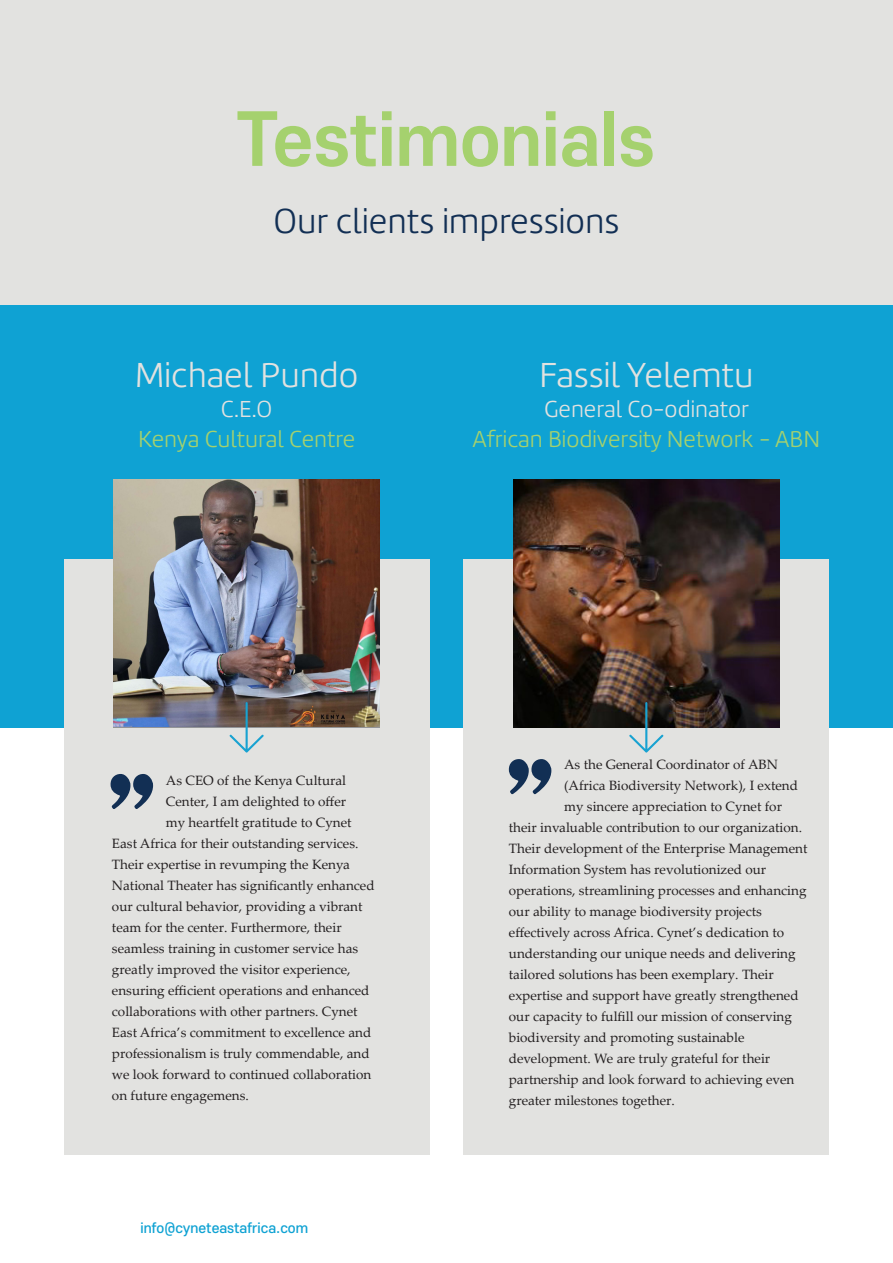
<style>
.page{position:relative;width:893px;height:1263px;background:#fff}
.page>*{position:absolute;margin:0;border:0;box-sizing:border-box;transform-origin:0 0}
.Title_02_Center{font:700 69px "S Core Dream 6";color:#a5d16e}
.Title_03_Center{font:300 36px "Marine";color:#e2e2e0}
.Title_03_Center-2{font:300 36px "Marine";color:#122f54}
.Intro_text_Center{font:300 24px "Marine";color:#a5d16e}
.Intro_text_Center-2{font:300 24px "Marine";color:#e2e2e0}
.t1{font:13.5px "Palatino Linotype";color:#231f20}
.t2{font:500 13.5px "S Core Dream 5";color:#0fa2d3}
</style>
<div class="page">
<div style="left:0;top:304px;width:893px;height:423px;background:#0fa2d3"></div>
<div style="left:64px;top:560px;width:365px;height:595px;background:#e2e2e0"></div>
<div style="left:463px;top:560px;width:366px;height:595px;background:#e2e2e0"></div>
<div style="left:0;top:0;width:893px;height:304px;background:#e2e2e0"></div>
<img style="left:113px;top:479px;width:267px;height:247px">
<img style="left:513px;top:479px;width:266px;height:248px">
<svg style="left:111px;top:774px;width:42px;height:35px"></svg>
<svg style="left:509px;top:759px;width:42px;height:35px"></svg>
<svg style="left:230px;top:702px;width:34px;height:51px"></svg>
<svg style="left:629px;top:702px;width:34px;height:51px"></svg>
<p class="Title_02_Center" style="left:237px;top:90px;width:420px">Testimonials</p>
<p class="Title_03_Center-2" style="left:273px;top:199px;width:348px">Our clients impressions</p>
<p class="Title_03_Center" style="left:135px;top:353px;width:225px">Michael Pundo</p>
<p class="Title_03_Center" style="left:539px;top:353px;width:216px">Fassil Yelemtu</p>
<p class="Intro_text_Center-2" style="left:221px;top:394px;width:53px">C.E.O</p>
<p class="Intro_text_Center-2" style="left:544px;top:394px;width:207px">General Co-odinator</p>
<p class="Intro_text_Center" style="left:138px;top:424px;width:219px">Kenya Cultural Centre</p>
<p class="Intro_text_Center" style="left:472px;top:424px;width:349px">African Biodiversity Network - ABN</p>
<p class="t1" style="left:166px;top:770px;width:182px">As CEO of the Kenya Cultural</p>
<p class="t1" style="left:166px;top:791px;width:182px">Center, I am delighted to offer</p>
<p class="t1" style="left:166px;top:812px;width:187px">my heartfelt gratitude to Cynet</p>
<p class="t1" style="left:112px;top:833px;width:248px">East Africa for their outstanding services.</p>
<p class="t1" style="left:112px;top:854px;width:240px">Their expertise in revumping the Kenya</p>
<p class="t1" style="left:112px;top:875px;width:264px">National Theater has significantly enhanced</p>
<p class="t1" style="left:112px;top:896px;width:252px">our cultural behavior, providing a vibrant</p>
<p class="t1" style="left:112px;top:917px;width:231px">team for the center. Furthermore, their</p>
<p class="t1" style="left:112px;top:938px;width:248px">seamless training in customer service has</p>
<p class="t1" style="left:112px;top:959px;width:240px">greatly improved the visitor experience,</p>
<p class="t1" style="left:112px;top:980px;width:259px">ensuring efficient operations and enhanced</p>
<p class="t1" style="left:112px;top:1001px;width:247px">collaborations with other partners. Cynet</p>
<p class="t1" style="left:112px;top:1022px;width:261px">East Africa’s commitment to excellence and</p>
<p class="t1" style="left:112px;top:1043px;width:259px">professionalism is truly commendable, and</p>
<p class="t1" style="left:112px;top:1064px;width:261px">we look forward to continued collaboration</p>
<p class="t1" style="left:112px;top:1085px;width:138px">on future engagemens.</p>
<p class="t2" style="left:140px;top:1218px;width:169px">info@cyneteastafrica.com</p>
<p class="t1" style="left:564px;top:755px;width:215px">As the General Coordinator of ABN</p>
<p class="t1" style="left:564px;top:776px;width:235px">(Africa Biodiversity Network), I extend</p>
<p class="t1" style="left:564px;top:797px;width:219px">my sincere appreciation to Cynet for</p>
<p class="t1" style="left:509px;top:818px;width:295px">their invaluable contribution to our organization.</p>
<p class="t1" style="left:509px;top:839px;width:300px">Their development of the Enterprise Management</p>
<p class="t1" style="left:509px;top:860px;width:259px">Information System has revolutionized our</p>
<p class="t1" style="left:509px;top:881px;width:299px">operations, streamlining processes and enhancing</p>
<p class="t1" style="left:509px;top:902px;width:254px">our ability to manage biodiversity projects</p>
<p class="t1" style="left:509px;top:923px;width:277px">effectively across Africa. Cynet’s dedication to</p>
<p class="t1" style="left:509px;top:944px;width:288px">understanding our unique needs and delivering</p>
<p class="t1" style="left:509px;top:965px;width:267px">tailored solutions has been exemplary. Their</p>
<p class="t1" style="left:509px;top:986px;width:291px">expertise and support have greatly strengthened</p>
<p class="t1" style="left:509px;top:1007px;width:285px">our capacity to fulfill our mission of conserving</p>
<p class="t1" style="left:509px;top:1028px;width:237px">biodiversity and promoting sustainable</p>
<p class="t1" style="left:509px;top:1049px;width:263px">development. We are truly grateful for their</p>
<p class="t1" style="left:509px;top:1070px;width:287px">partnership and look forward to achieving even</p>
<p class="t1" style="left:509px;top:1091px;width:167px">greater milestones together.</p>
</div>
